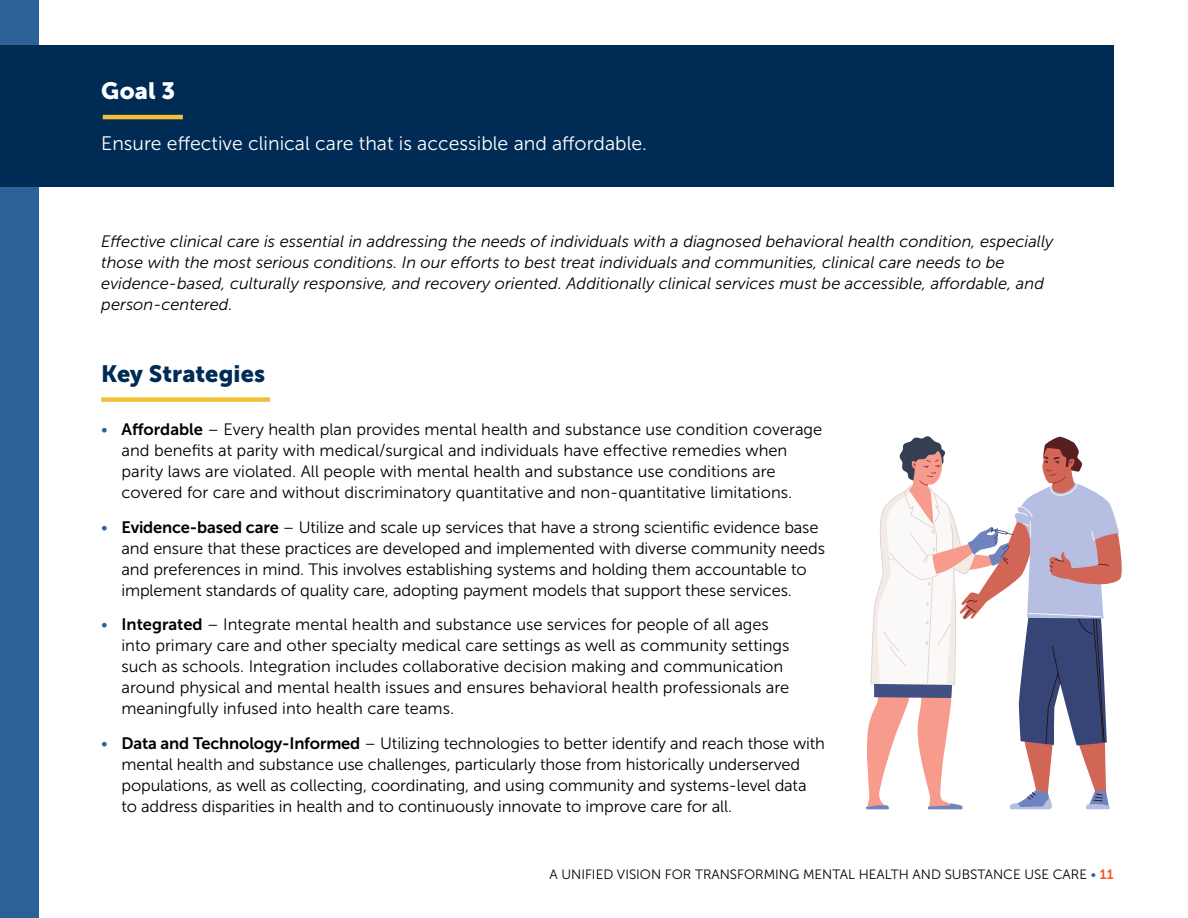
<style>
.page{position:relative;width:1188px;height:918px;background:#fff}
.page>*{position:absolute;margin:0;border:0;box-sizing:border-box;transform-origin:0 0}
.t1{font:23.55px "Museo Sans 900";color:#002b54}
.t2{font:23.55px "Museo Sans 900";color:#fff}
.t3{font:19.5px "Museo Sans 300";color:#fff}
.t4{font:16.5px/21px "Museo Sans 300";letter-spacing:-.005em;color:#000}
.t5{font:italic 16.5px/21px "Museo Sans 300";color:#000}
.t6{font:13.5px "Museo Sans 300";color:#000}
.s1{color:#2b6196}
.s2{font-family:"Museo Sans 700"}
.s3{font-family:"Museo Sans 700";color:#f25921}
</style>
<div class="page">
<div style="left:0;top:0;width:39px;height:918px;background:#2b6196"></div>
<svg style="left:866px;top:436px;width:256px;height:373px"></svg>
<div style="left:0;top:45px;width:1113px;height:142px;background:#002b54"></div>
<hr style="left:103px;top:115px;width:80px;height:4px;background:#f2bf38">
<div style="left:101px;top:397px;width:169px;height:5px;background:#f2bf38"></div>
<h1 class="t2" style="left:101px;top:78px;width:76px">Goal 3</h1>
<p class="t3" style="left:101px;top:132px;width:547px">Ensure effective clinical care that is accessible and affordable.</p>
<p class="t5" style="left:101px;top:231px;width:954px">Effective clinical care is essential in addressing the needs of individuals with a diagnosed behavioral health condition, especially those with the most serious conditions. In our efforts to best treat individuals and communities, clinical care needs to be evidence-based, culturally responsive, and recovery oriented. Additionally clinical services must be accessible, affordable, and person-centered.</p>
<h1 class="t1" style="left:101px;top:360px;width:166px">Key Strategies</h1>
<p class="t4" style="left:121px;top:419px;width:702px;text-indent:-20px"><span class="s1">•</span> <span class="s2">Affordable</span> – Every health plan provides mental health and substance use condition coverage and benefits at parity with medical/surgical and individuals have effective remedies when parity laws are violated. All people with mental health and substance use conditions are covered for care and without discriminatory quantitative and non-quantitative limitations.</p>
<p class="t4" style="left:121px;top:517px;width:705px;text-indent:-20px"><span class="s1">•</span> <span class="s2">Evidence-based care</span> – Utilize and scale up services that have a strong scientific evidence base and ensure that these practices are developed and implemented with diverse community needs and preferences in mind. This involves establishing systems and holding them accountable to implement standards of quality care, adopting payment models that support these services.</p>
<p class="t4" style="left:121px;top:614px;width:669px;text-indent:-20px"><span class="s1">•</span> <span class="s2">Integrated</span> – Integrate mental health and substance use services for people of all ages into primary care and other specialty medical care settings as well as community settings such as schools. Integration includes collaborative decision making and communication around physical and mental health issues and ensures behavioral health professionals are meaningfully infused into health care teams.</p>
<p class="t4" style="left:121px;top:733px;width:705px;text-indent:-20px"><span class="s1">•</span> <span class="s2">Data and Technology-Informed</span> – Utilizing technologies to better identify and reach those with mental health and substance use challenges, particularly those from historically underserved populations, as well as collecting, coordinating, and using community and systems-level data to address disparities in health and to continuously innovate to improve care for all.</p>
<p class="t6" style="left:549px;top:867px;width:566px">A UNIFIED VISION FOR TRANSFORMING MENTAL HEALTH AND SUBSTANCE USE CARE <span class="s1">•</span> <span class="s3">11</span></p>
</div>
